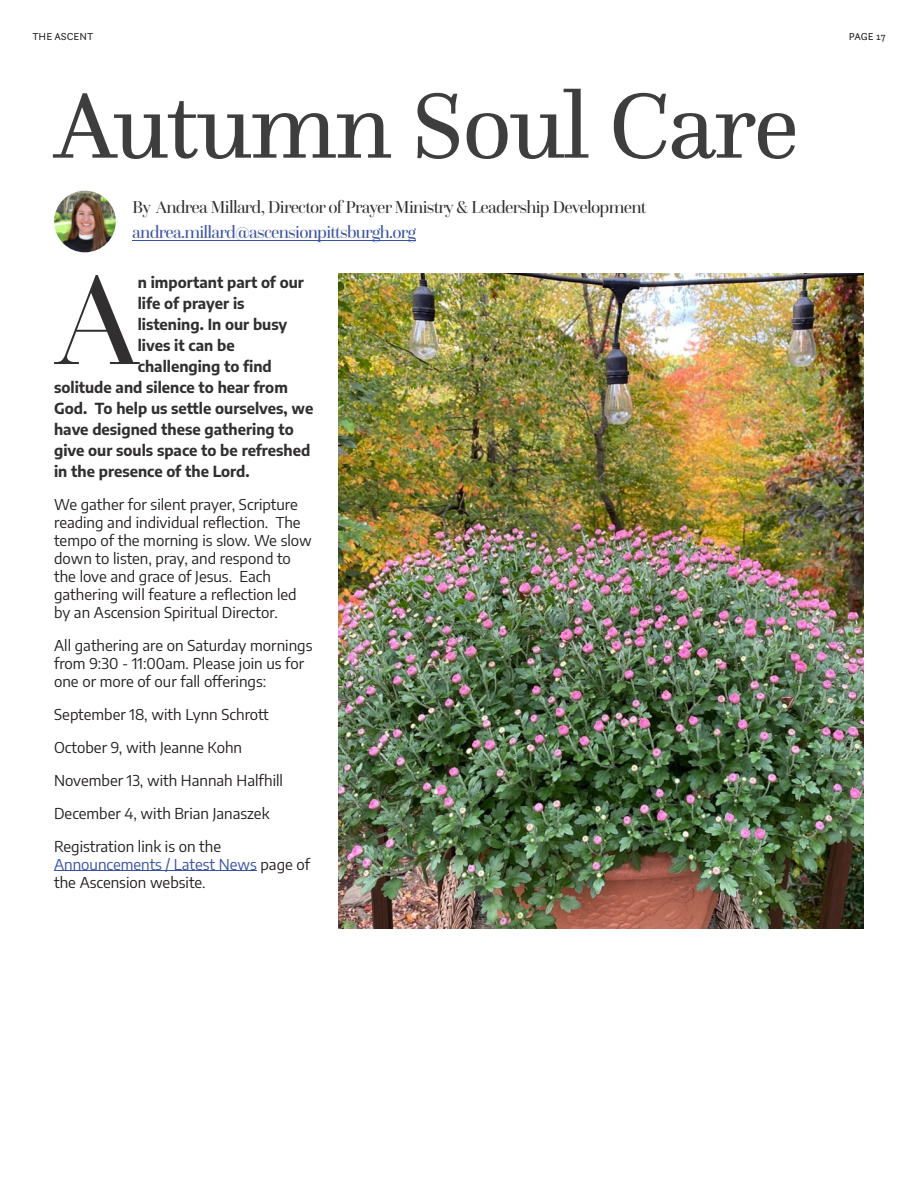
<style>
.page{position:relative;width:918px;height:1188px;background:#fff}
.page>*{position:absolute;margin:0;border:0;box-sizing:border-box;transform-origin:0 0}
.t1{font:133.8px "Questa Grande";color:#312f30}
.t2{font:96px "Questa";letter-spacing:-.02em;color:#3e3e3f}
.t3{font:18px "Questa Grande";letter-spacing:-.04em;color:#312f30}
.t4{font:18px "Questa Grande";letter-spacing:-.04em;color:#3952a3}
.t5{font:15px/18px "Encode Sans";color:#231f20}
.t6{font:700 15px "Encode Sans";color:#312f30}
.t7{font:10.5px "Questa Sans";color:#231f20}
.s1{color:#3952a3}
</style>
<div class="page">
<hr style="left:132px;top:240px;width:284px;height:1px;background:#3952a3">
<img style="left:54px;top:191px;width:62px;height:61px;border-radius:50%">
<img style="left:338px;top:273px;width:526px;height:655px">
<hr style="left:54px;top:870px;width:203px;height:1px;background:#3952a3">
<p class="t7" style="left:32px;top:32px;width:63px">THE ASCENT</p>
<p class="t7" style="left:849px;top:32px;width:38px">PAGE 17</p>
<h2 class="t2" style="left:54px;top:86px;width:747px">Autumn Soul Care</h2>
<p class="t3" style="left:132px;top:199px;width:516px">By Andrea Millard, Director of Prayer Ministry &amp; Leadership Development</p>
<p class="t4" style="left:132px;top:225px;width:285px">andrea.millard@ascensionpittsburgh.org</p>
<h1 class="t1" style="left:57px;top:264px;width:82px">A</h1>
<p class="t6" style="left:138px;top:272px;width:168px">n important part of our</p>
<p class="t6" style="left:138px;top:293px;width:108px">life of prayer is</p>
<p class="t6" style="left:138px;top:314px;width:151px">listening. In our busy</p>
<p class="t6" style="left:138px;top:335px;width:98px">lives it can be</p>
<p class="t6" style="left:138px;top:356px;width:136px">challenging to find</p>
<p class="t6" style="left:54px;top:377px;width:235px">solitude and silence to hear from</p>
<p class="t6" style="left:54px;top:398px;width:261px">God. To help us settle ourselves, we</p>
<p class="t6" style="left:54px;top:419px;width:241px">have designed these gathering to</p>
<p class="t6" style="left:54px;top:440px;width:258px">give our souls space to be refreshed</p>
<p class="t6" style="left:54px;top:461px;width:197px">in the presence of the Lord.</p>
<p class="t5" style="left:54px;top:494px;width:259px">We gather for silent prayer, Scripture reading and individual reflection. The tempo of the morning is slow. We slow down to listen, pray, and respond to the love and grace of Jesus. Each gathering will feature a reflection led by an Ascension Spiritual Director.</p>
<p class="t5" style="left:54px;top:635px;width:260px">All gathering are on Saturday mornings from 9:30 - 11:00am. Please join us for one or more of our fall offerings:</p>
<p class="t5" style="left:54px;top:704px;width:216px">September 18, with Lynn Schrott</p>
<p class="t5" style="left:54px;top:737px;width:190px">October 9, with Jeanne Kohn</p>
<p class="t5" style="left:54px;top:763px;width:230px;line-height:33px">November 13, with Hannah Halfhill<br>December 4, with Brian Janaszek</p>
<p class="t5" style="left:54px;top:836px;width:257px">Registration link is on the<br><span class="s1">Announcements / Latest News</span> page of the Ascension website.</p>
</div>
